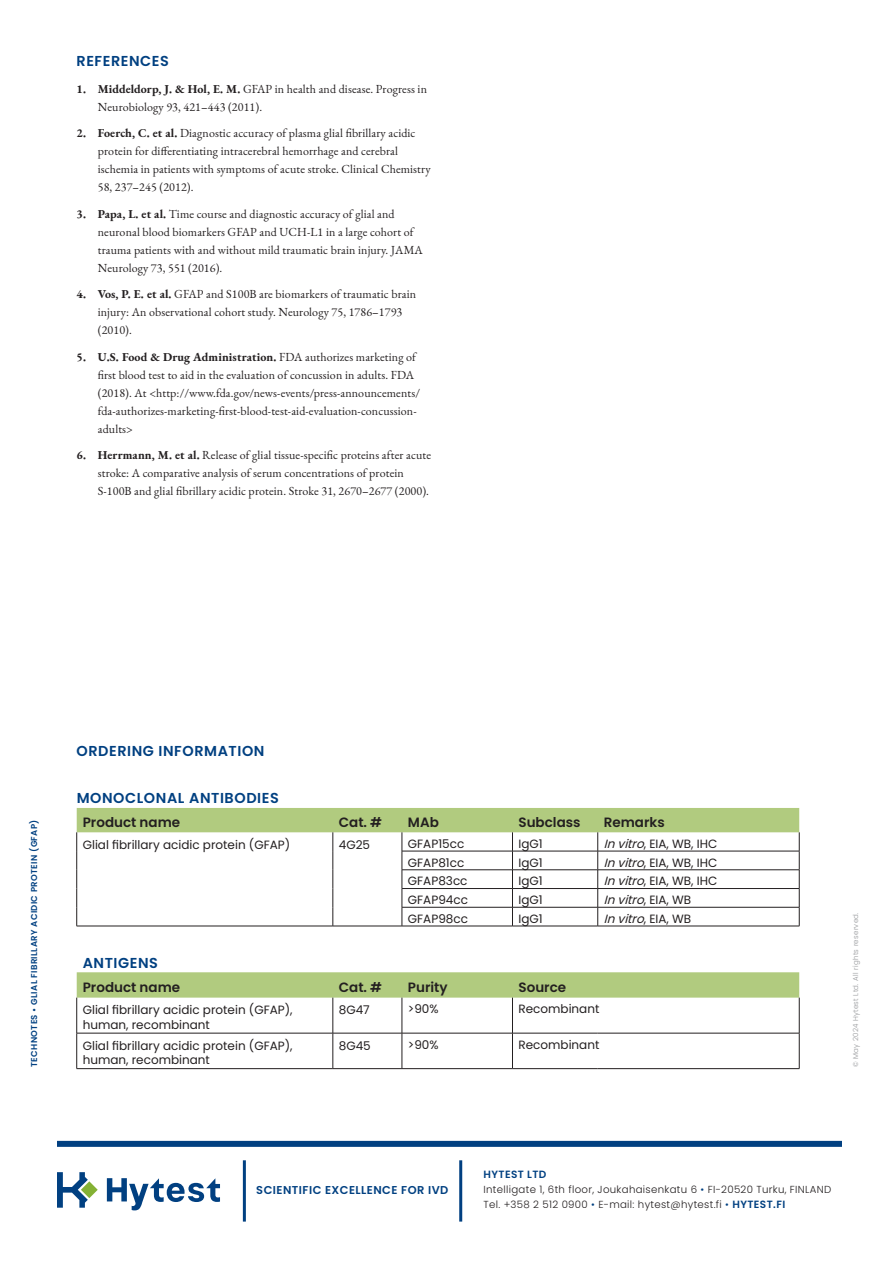
<style>
.page{position:relative;width:893px;height:1263px;background:#fff}
.page>*{position:absolute;margin:0;border:0;box-sizing:border-box;transform-origin:0 0}
.Väliotsikko{font:600 14.4px "Poppins";letter-spacing:.04em;color:#014081}
.t1{font:600 13.5px "Poppins";color:#231f20}
.t2{font:12px/18px "EB Garamond";letter-spacing:.01em;color:#231f20}
.Taulukko{font:12px/14.4px "Poppins";color:#231f20}
.Taulukko-2{font:italic 12px "Poppins";color:#231f20}
.t3{font:600 11.4px "Poppins";letter-spacing:.04em;color:#014081}
.t4{font:600 10.5px "Poppins";letter-spacing:.04em;color:#014081}
.t5{font:300 10.2px/15px "Poppins";letter-spacing:.03em;color:#231f20}
.t6{font:600 8.55px "Poppins";letter-spacing:.04em;color:#014081}
.t7{font:300 7.05px "Poppins";letter-spacing:.04em;color:#939598}
.s1{font-weight:700}
.s2{font-style:italic}
.s3{font-style:normal}
.s4{color:#014081}
.s5{font-weight:600;font-size:10.5px;color:#014081}
</style>
<div class="page">
<svg style="left:57px;top:1172px;width:41px;height:36px"></svg>
<svg style="left:107px;top:1178px;width:113px;height:32px"></svg>
<hr style="left:243px;top:1160px;width:3px;height:61px;background:#014081">
<hr style="left:459px;top:1160px;width:3px;height:61px;background:#014081">
<div style="left:57px;top:1141px;width:785px;height:6px;background:#014081"></div>
<svg style="left:77px;top:808px;width:722px;height:190px"></svg>
<svg style="left:402px;top:832px;width:1px;height:94px"></svg>
<svg style="left:512px;top:832px;width:1px;height:94px"></svg>
<svg style="left:597px;top:832px;width:1px;height:94px"></svg>
<svg style="left:333px;top:832px;width:1px;height:94px"></svg>
<hr style="left:333px;top:998px;width:1px;height:35px;background:#231f20">
<hr style="left:333px;top:1033px;width:1px;height:35px;background:#231f20">
<hr style="left:402px;top:998px;width:1px;height:35px;background:#231f20">
<hr style="left:512px;top:998px;width:1px;height:35px;background:#231f20">
<hr style="left:402px;top:1033px;width:1px;height:35px;background:#231f20">
<hr style="left:512px;top:1033px;width:1px;height:35px;background:#231f20">
<svg style="left:76px;top:832px;width:1px;height:94px"></svg>
<hr style="left:77px;top:926px;width:256px;height:1px;background:#231f20">
<hr style="left:333px;top:926px;width:69px;height:1px;background:#231f20">
<hr style="left:402px;top:851px;width:110px;height:1px;background:#231f20">
<hr style="left:512px;top:851px;width:86px;height:1px;background:#231f20">
<hr style="left:598px;top:851px;width:201px;height:1px;background:#231f20">
<hr style="left:402px;top:869px;width:110px;height:1px;background:#231f20">
<hr style="left:512px;top:869px;width:86px;height:1px;background:#231f20">
<hr style="left:598px;top:869px;width:201px;height:1px;background:#231f20">
<hr style="left:402px;top:888px;width:110px;height:1px;background:#231f20">
<hr style="left:512px;top:888px;width:86px;height:1px;background:#231f20">
<hr style="left:598px;top:888px;width:201px;height:1px;background:#231f20">
<hr style="left:402px;top:907px;width:110px;height:1px;background:#231f20">
<hr style="left:512px;top:907px;width:86px;height:1px;background:#231f20">
<hr style="left:598px;top:907px;width:201px;height:1px;background:#231f20">
<svg style="left:799px;top:832px;width:1px;height:94px"></svg>
<hr style="left:402px;top:926px;width:110px;height:1px;background:#231f20">
<hr style="left:512px;top:926px;width:86px;height:1px;background:#231f20">
<hr style="left:598px;top:926px;width:201px;height:1px;background:#231f20">
<hr style="left:76px;top:998px;width:1px;height:35px;background:#231f20">
<hr style="left:799px;top:998px;width:1px;height:35px;background:#231f20">
<hr style="left:77px;top:1033px;width:256px;height:1px;background:#231f20">
<hr style="left:76px;top:1033px;width:1px;height:35px;background:#231f20">
<hr style="left:333px;top:1033px;width:69px;height:1px;background:#231f20">
<hr style="left:402px;top:1033px;width:110px;height:1px;background:#231f20">
<hr style="left:512px;top:1033px;width:86px;height:1px;background:#231f20">
<hr style="left:598px;top:1033px;width:201px;height:1px;background:#231f20">
<hr style="left:799px;top:1033px;width:1px;height:35px;background:#231f20">
<hr style="left:77px;top:1068px;width:256px;height:1px;background:#231f20">
<hr style="left:333px;top:1068px;width:69px;height:1px;background:#231f20">
<hr style="left:402px;top:1068px;width:110px;height:1px;background:#231f20">
<hr style="left:512px;top:1068px;width:86px;height:1px;background:#231f20">
<hr style="left:598px;top:1068px;width:201px;height:1px;background:#231f20">
<p class="Väliotsikko" style="left:77px;top:53px;width:94px">REFERENCES</p>
<p class="t2" style="left:98px;top:80px;width:331px;text-indent:-21px"><span class="s1">1. Middeldorp, J. &amp; Hol, E. M.</span> GFAP in health and disease. Progress in<br>Neurobiology 93, 421–443 (2011).</p>
<p class="t2" style="left:98px;top:124px;width:334px;text-indent:-21px"><span class="s1">2. Foerch, C. et al.</span> Diagnostic accuracy of plasma glial fibrillary acidic protein for differentiating intracerebral hemorrhage and cerebral ischemia in patients with symptoms of acute stroke. Clinical Chemistry 58, 237–245 (2012).</p>
<p class="t2" style="left:98px;top:205px;width:327px;text-indent:-21px"><span class="s1">3. Papa, L. et al.</span> Time course and diagnostic accuracy of glial and neuronal blood biomarkers GFAP and UCH-L1 in a large cohort of trauma patients with and without mild traumatic brain injury. JAMA Neurology 73, 551 (2016).</p>
<p class="t2" style="left:98px;top:285px;width:320px;text-indent:-21px"><span class="s1">4. Vos, P. E. et al.</span> GFAP and S100B are biomarkers of traumatic brain injury: An observational cohort study. Neurology 75, 1786–1793 (2010).</p>
<p class="t2" style="left:98px;top:348px;width:324px;text-indent:-21px"><span class="s1">5. U.S. Food &amp; Drug Administration.</span> FDA authorizes marketing of first blood test to aid in the evaluation of concussion in adults. FDA (2018). At &lt;http://www.fda.gov/news-events/press-announcements/ fda-authorizes-marketing-first-blood-test-aid-evaluation-concussion&shy;adults&gt;</p>
<p class="t2" style="left:98px;top:446px;width:335px;text-indent:-21px"><span class="s1">6. Herrmann, M. et al.</span> Release of glial tissue-specific proteins after acute stroke: A comparative analysis of serum concentrations of protein<br>S-100B and glial fibrillary acidic protein. Stroke 31, 2670–2677 (2000).</p>
<p class="t6" style="left:29px;top:1067px;width:249px;rotate:-90deg">TECHNOTES • GLIAL FIBRILLARY ACIDIC PROTEIN (GFAP)</p>
<p class="Väliotsikko" style="left:77px;top:742px;width:189px">ORDERING INFORMATION</p>
<p class="Väliotsikko" style="left:77px;top:789px;width:204px">MONOCLONAL ANTIBODIES</p>
<p class="t1" style="left:83px;top:815px;width:99px">Product name</p>
<p class="t1" style="left:339px;top:815px;width:45px">Cat. #</p>
<p class="t1" style="left:408px;top:815px;width:32px">MAb</p>
<p class="t1" style="left:518px;top:815px;width:64px">Subclass</p>
<p class="t1" style="left:604px;top:815px;width:62px">Remarks</p>
<p class="Taulukko" style="left:83px;top:838px;width:209px">Glial fibrillary acidic protein (GFAP)</p>
<p class="Taulukko" style="left:339px;top:838px;width:33px">4G25</p>
<p class="Taulukko" style="left:408px;top:837px;width:58px">GFAP15cc</p>
<p class="Taulukko" style="left:518px;top:837px;width:26px">IgG1</p>
<p class="Taulukko" style="left:604px;top:837px;width:115px"><span class="s2">Invitro</span>, EIA, WB, IHC</p>
<p class="Taulukko" style="left:408px;top:855px;width:58px">GFAP81cc</p>
<p class="Taulukko" style="left:518px;top:855px;width:26px">IgG1</p>
<p class="Taulukko" style="left:604px;top:855px;width:115px"><span class="s2">Invitro</span>, EIA, WB, IHC</p>
<p class="Taulukko" style="left:408px;top:874px;width:61px">GFAP83cc</p>
<p class="Taulukko" style="left:518px;top:874px;width:26px">IgG1</p>
<p class="Taulukko" style="left:604px;top:874px;width:115px"><span class="s2">Invitro</span>, EIA, WB, IHC</p>
<p class="Taulukko" style="left:408px;top:893px;width:62px">GFAP94cc</p>
<p class="Taulukko" style="left:518px;top:893px;width:26px">IgG1</p>
<p class="Taulukko-2" style="left:604px;top:893px;width:89px">Invitro<span class="s3">, E I A , W B</span></p>
<p class="Taulukko" style="left:408px;top:911px;width:62px">GFAP98cc</p>
<p class="Taulukko" style="left:518px;top:911px;width:26px">IgG1</p>
<p class="Taulukko-2" style="left:604px;top:912px;width:89px">Invitro<span class="s3">, E I A , W B</span></p>
<p class="Väliotsikko" style="left:83px;top:955px;width:77px">ANTIGENS</p>
<p class="t1" style="left:83px;top:979px;width:99px">Product name</p>
<p class="t1" style="left:339px;top:979px;width:45px">Cat. #</p>
<p class="t1" style="left:408px;top:979px;width:41px">Purity</p>
<p class="t1" style="left:518px;top:979px;width:49px">Source</p>
<p class="Taulukko" style="left:83px;top:1003px;width:211px">Glial fibrillary acidic protein (GFAP), human, recombinant</p>
<p class="Taulukko" style="left:339px;top:1003px;width:33px">8G47</p>
<p class="Taulukko" style="left:408px;top:1002px;width:32px">&gt;90%</p>
<p class="Taulukko" style="left:518px;top:1002px;width:82px">Recombinant</p>
<p class="Taulukko" style="left:83px;top:1039px;width:211px">Glial fibrillary acidic protein (GFAP), human, recombinant</p>
<p class="Taulukko" style="left:339px;top:1039px;width:33px">8G45</p>
<p class="Taulukko" style="left:408px;top:1037px;width:32px">&gt;90%</p>
<p class="Taulukko" style="left:518px;top:1037px;width:82px">Recombinant</p>
<p class="t7" style="left:851px;top:1067px;width:156px;rotate:-90deg">© May 2024 Hytest Ltd. All rights reserved.</p>
<p class="t3" style="left:256px;top:1183px;width:194px">SCIENTIFIC EXCELLENCE FOR IVD</p>
<p class="t4" style="left:483px;top:1168px;width:64px">HYTEST LTD</p>
<p class="t5" style="left:483px;top:1182px;width:349px">Intelligate 1, 6th floor, Joukahaisenkatu 6 <span class="s4">•</span> FI-20520 Turku, FINLAND<br>Tel. +358 2 512 0900 <span class="s4">•</span> E-mail: hytest@hytest.fi <span class="s4">•</span> <span class="s5">HYTEST.FI</span></p>
</div>
